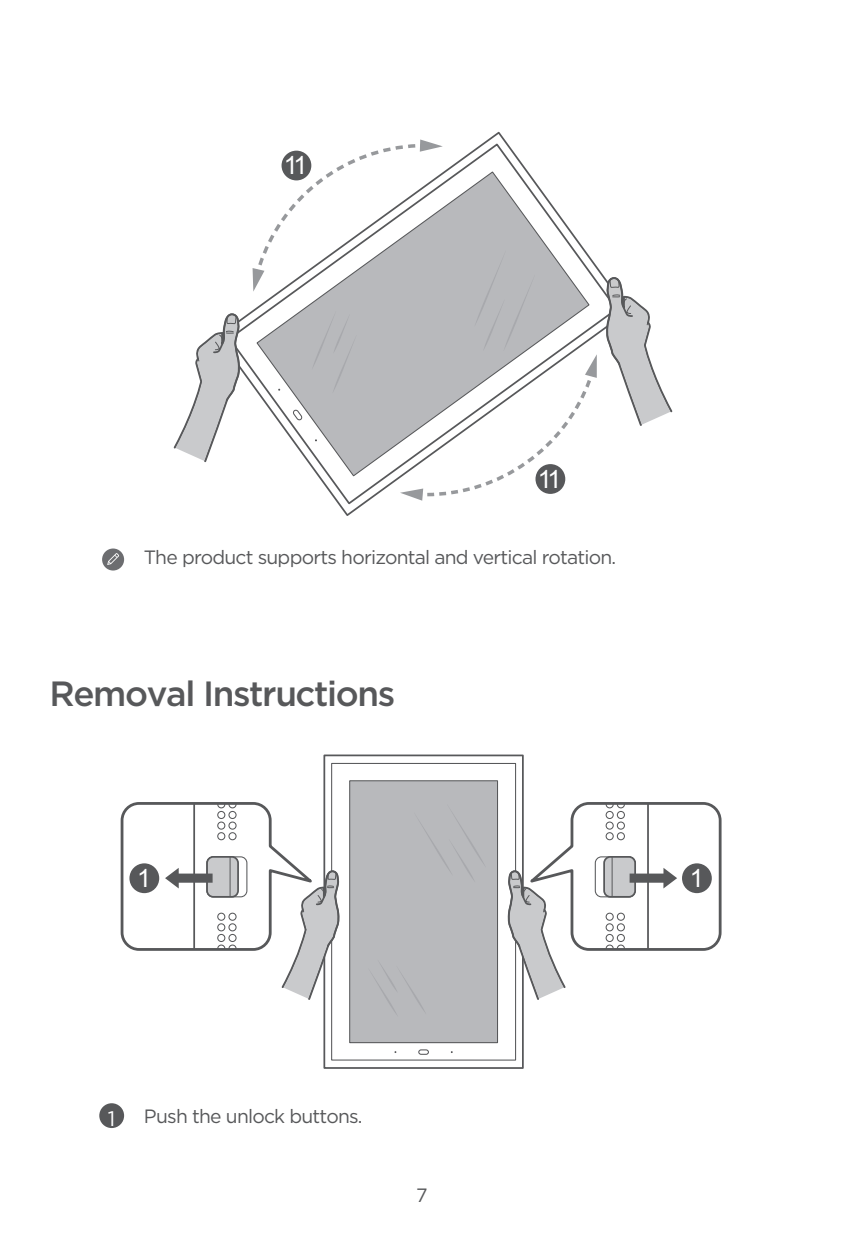
<style>
.page{position:relative;width:844px;height:1241px;background:#fff}
.page>*{position:absolute;margin:0;border:0;box-sizing:border-box;transform-origin:0 0}
.t1{font:500 35px "Gotham";letter-spacing:-.04em;color:#57585a}
.t2{font:25.2px "Arial";color:#fff}
.t3{font:21px "Gotham";color:#fff}
.t4{font:19.25px "Gotham";letter-spacing:-.04em;color:#57585a}
</style>
<div class="page">
<div style="left:99px;top:1102px;width:25px;height:25px;background:#57585a;border-radius:50%"></div>
<div style="left:102px;top:548px;width:22px;height:22px;background:#6c6d70;border-radius:50%"></div>
<svg style="left:107px;top:553px;width:12px;height:12px"></svg>
<svg style="left:252px;top:139px;width:344px;height:361px"></svg>
<div style="left:281px;top:151px;width:30px;height:29px;background:#57585a;border-radius:50%"></div>
<div style="left:535px;top:464px;width:30px;height:30px;background:#57585a;border-radius:50%"></div>
<svg style="left:174px;top:313px;width:68px;height:150px"></svg>
<svg style="left:604px;top:276px;width:68px;height:150px"></svg>
<div style="left:323px;top:754px;width:200px;height:314px;border:2px solid #57585a"></div>
<svg style="left:349px;top:780px;width:149px;height:275px;background:#b8b9bc"></svg>
<div style="left:331px;top:762px;width:185px;height:298px;border:1px solid #57585a"></div>
<svg style="left:507px;top:800px;width:214px;height:200px"></svg>
<div style="left:629px;top:873px;width:35px;height:9px;background:#57585a"></div>
<svg style="left:121px;top:800px;width:219px;height:200px"></svg>
<div style="left:178px;top:873px;width:34px;height:9px;background:#57585a"></div>
<div style="left:681px;top:863px;width:30px;height:30px;background:#57585a;border-radius:50%"></div>
<div style="left:129px;top:863px;width:30px;height:30px;background:#57585a;border-radius:50%"></div>
<h2 class="t2" style="left:284px;top:148px;width:25px">11</h2>
<h2 class="t2" style="left:537px;top:461px;width:25px">11</h2>
<p class="t4" style="left:144px;top:544px;width:473px">The product supports horizontal and vertical rotation.</p>
<h1 class="t1" style="left:50px;top:670px;width:347px">Removal Instructions</h1>
<h2 class="t2" style="left:137px;top:860px;width:15px">1</h2>
<h2 class="t2" style="left:689px;top:860px;width:15px">1</h2>
<p class="t3" style="left:108px;top:1104px;width:9px">1</p>
<p class="t4" style="left:144px;top:1103px;width:220px">Push the unlock buttons.</p>
<p class="t4" style="left:416px;top:1182px;width:13px">7</p>
</div>
